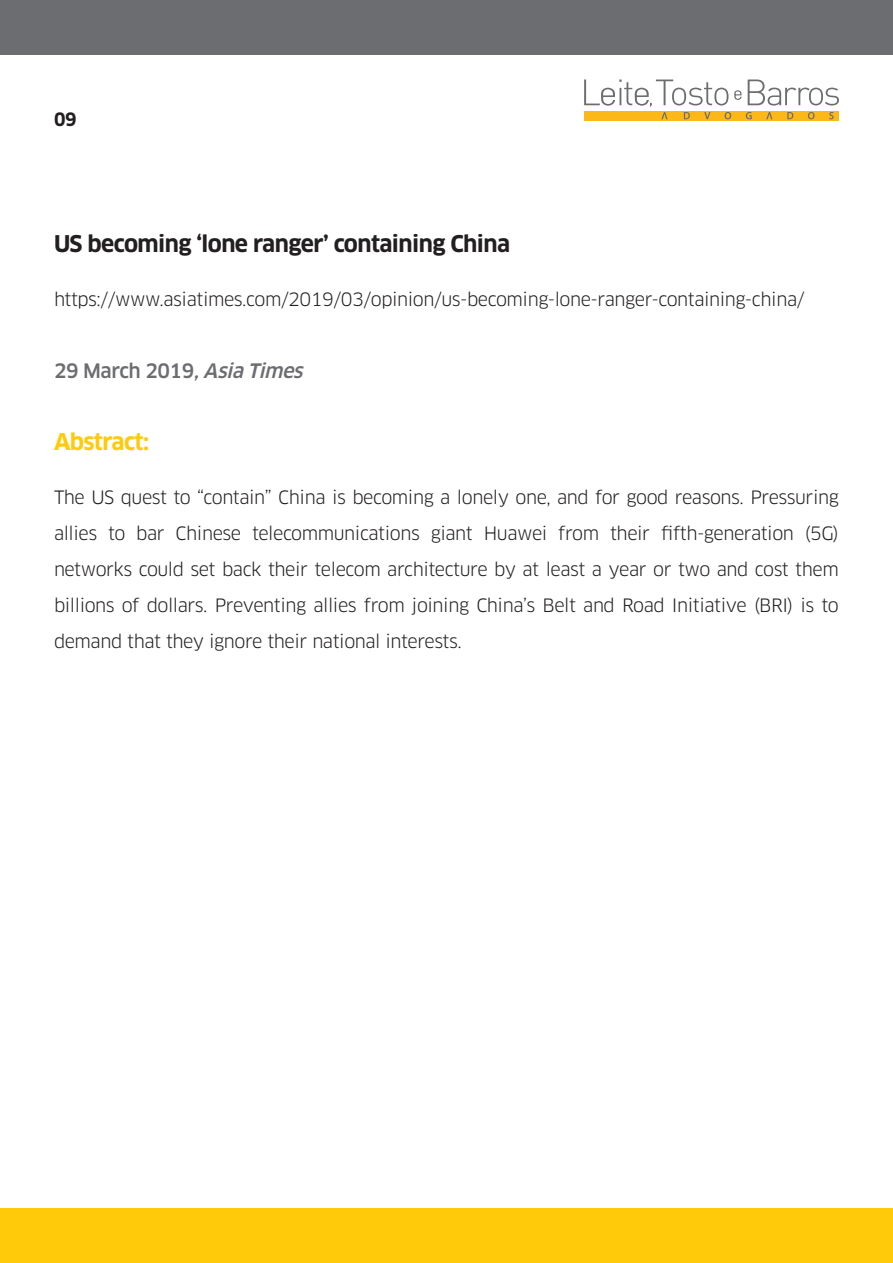
<style>
.page{position:relative;width:893px;height:1263px;background:#fff}
.page>*{position:absolute;margin:0;border:0;box-sizing:border-box;transform-origin:0 0}
.t1{font:700 22.5px "Clan OT";letter-spacing:-.025em;color:#231f20}
.t2{font:700 22.5px "Clan OT";letter-spacing:-.025em;color:#feca0a}
.t3{font:500 19.5px "Clan OT";letter-spacing:-.025em;color:#6c6d70}
.t4{font:18px/36px "Clan OT";letter-spacing:-.025em;color:#231f20;text-align:justify}
.t5{font:700 18px "Clan OT";color:#231f20}
.s1{font-style:italic}
</style>
<div class="page">
<div style="left:0;top:1209px;width:893px;height:54px;background:#feca0a"></div>
<div style="left:0;top:0;width:893px;height:54px;background:#6c6d70"></div>
<div style="left:584px;top:111px;width:255px;height:10px;background:#fcb818"></div>
<svg style="left:584px;top:80px;width:255px;height:39px"></svg>
<p class="t5" style="left:54px;top:109px;width:24px">09</p>
<p class="t1" style="left:54px;top:231px;width:458px">US becoming ‘lone ranger’ containing China</p>
<p class="t4" style="left:54px;top:281px;width:752px">https://www.asiatimes.com/2019/03/opinion/us-becoming-lone-ranger-containing-china/</p>
<p class="t3" style="left:54px;top:359px;width:255px">29 March 2019<span class="s1">,AsiaTimes</span></p>
<p class="t2" style="left:54px;top:429px;width:97px">Abstract:</p>
<p class="t4" style="left:54px;top:479px;width:786px">The US quest to “contain” China is becoming a lonely one, and for good reasons. Pressuring allies to bar Chinese telecommunications giant Huawei from their fifth-generation (5G) networks could set back their telecom architecture by at least a year or two and cost them billions of dollars. Preventing allies from joining China’s Belt and Road Initiative (BRI) is to demand that they ignore their national interests.</p>
</div>
